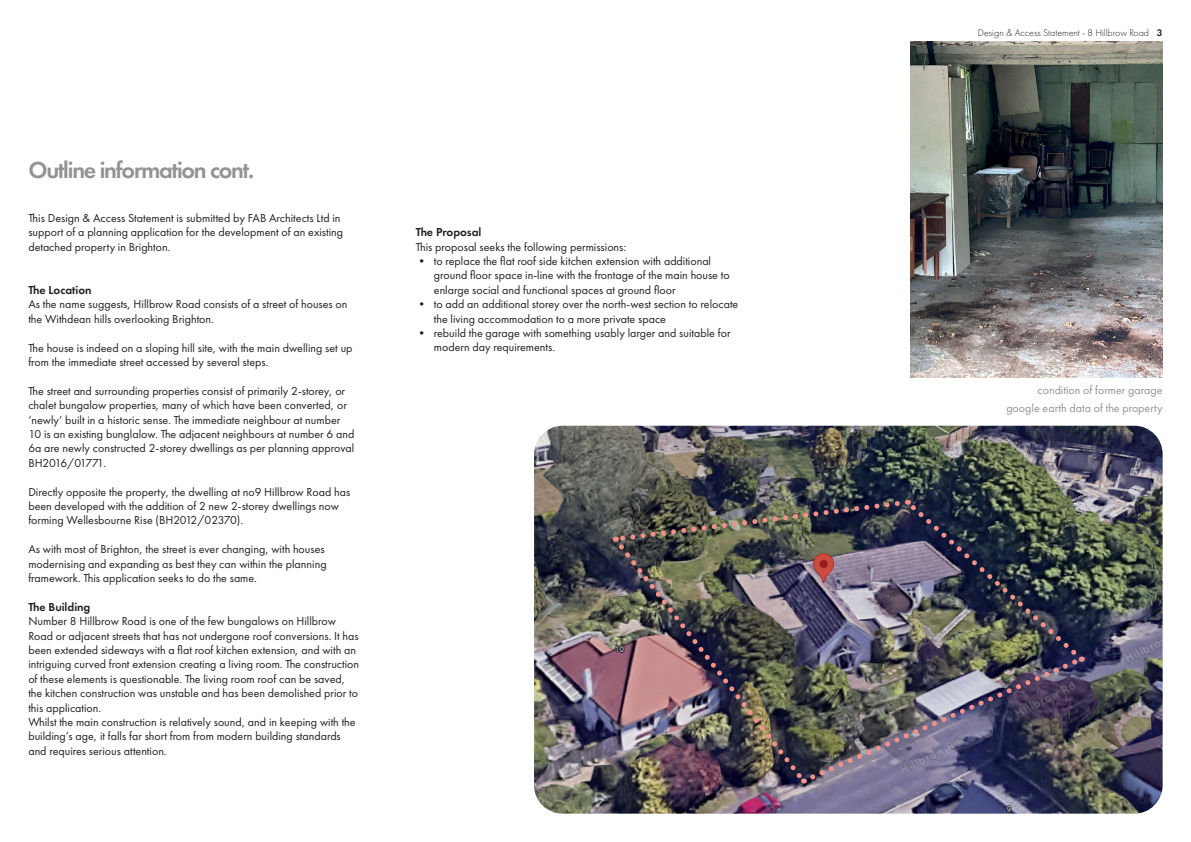
<style>
.page{position:relative;width:1191px;height:842px;background:#fff}
.page>*{position:absolute;margin:0;border:0;box-sizing:border-box;transform-origin:0 0}
.t1{font:600 24px "Futura PT";letter-spacing:-.05em;color:#929394}
.t2{font:12px/14.4px "Futura PT";color:#231f20}
.t3{font:12px "Futura PT";color:#929394}
.t4{font:600 12px "Futura PT";color:#231f20}
.t5{font:300 10px "Futura PT";color:#231f20}
.s1{font-weight:600}
</style>
<div class="page">
<img style="left:534px;top:426px;width:628px;height:388px">
<img style="left:615px;top:498px;width:468px;height:285px">
<img style="left:910px;top:42px;width:252px;height:336px">
<h1 class="t1" style="left:28px;top:155px;width:227px">Outline information cont.</h1>
<p class="t2" style="left:28px;top:211px;width:316px">This Design &amp; Access Statement is submitted by FAB Architects Ltd in support of a planning application for the development of an existing detached property in Brighton.</p>
<p class="t4" style="left:28px;top:282px;width:65px">The Location</p>
<p class="t2" style="left:28px;top:297px;width:321px">As the name suggests, Hillbrow Road consists of a street of houses on the Withdean hills overlooking Brighton.</p>
<p class="t2" style="left:28px;top:340px;width:326px">The house is indeed on a sloping hill site, with the main dwelling set up from the immediate street accessed by several steps.</p>
<p class="t2" style="left:28px;top:384px;width:328px">The street and surrounding properties consist of primarily 2-storey, or chalet bungalow properties, many of which have been converted, or ‘newly’ built in a historic sense. The immediate neighbour at number 10 is an existing bunglalow. The adjacent neighbours at number 6 and 6a are newly constructed 2-storey dwellings as per planning approval BH2016/01771.</p>
<p class="t2" style="left:28px;top:484px;width:323px">Directly opposite the property, the dwelling at no9 Hillbrow Road has been developed with the addition of 2 new 2-storey dwellings now forming Wellesbourne Rise (BH2012/02370).</p>
<p class="t2" style="left:28px;top:542px;width:300px">As with most of Brighton, the street is ever changing, with houses modernising and expanding as best they can within the planning framework. This application seeks to do the same.</p>
<p class="t4" style="left:28px;top:599px;width:64px">The Building</p>
<p class="t2" style="left:28px;top:614px;width:332px">Number 8 Hillbrow Road is one of the few bungalows on Hillbrow Road or adjacent streets that has not undergone roof conversions. It has been extended sideways with a flat roof kitchen extension, and with an intriguing curved front extension creating a living room. The construction of these elements is questionable. The living room roof can be saved, the kitchen construction was unstable and has been demolished prior to this application.<br>Whilst the main construction is relatively sound, and in keeping with the building’s age, it falls far short from from modern building standards and requires serious attention.</p>
<p class="t4" style="left:416px;top:225px;width:67px">The Proposal</p>
<p class="t2" style="left:416px;top:239px;width:212px">This proposal seeks the following permissions:</p>
<p class="t2" style="left:434px;top:254px;width:297px;text-indent:-18px">• to replace the flat roof side kitchen extension with additional ground floor space in-line with the frontage of the main house to enlarge social and functional spaces at ground floor</p>
<p class="t2" style="left:434px;top:297px;width:306px;text-indent:-18px">• to add an additional storey over the north-west section to relocate the living accommodation to a more private space</p>
<p class="t2" style="left:434px;top:326px;width:298px;text-indent:-18px">• rebuild the garage with something usably larger and suitable for modern day requirements.</p>
<p class="t5" style="left:978px;top:27px;width:186px">Design &amp; Access Statement - 8 Hillbrow Road <span class="s1">3</span></p>
<p class="t3" style="left:1037px;top:383px;width:127px">condition of former garage</p>
<p class="t3" style="left:1006px;top:401px;width:158px">google earth data of the property</p>
</div>
